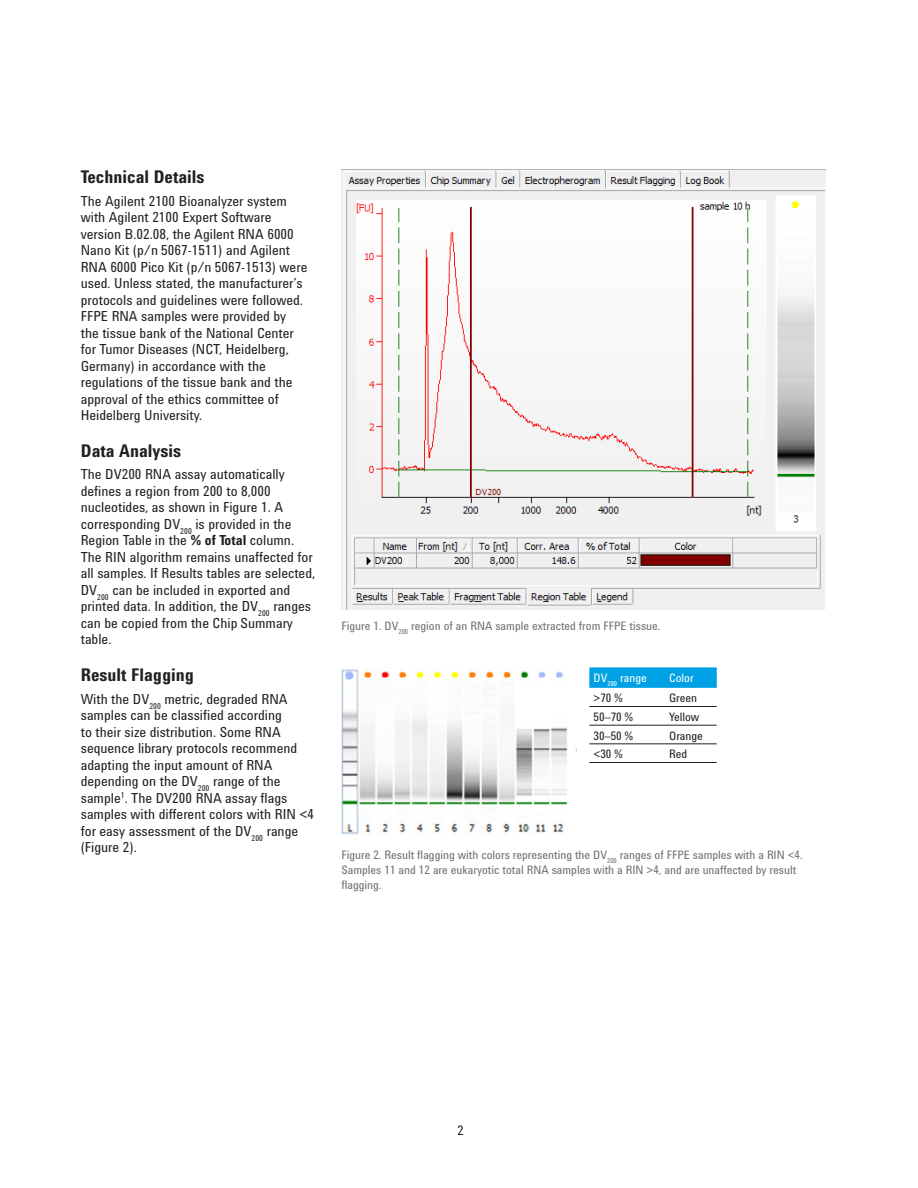
<style>
.page{position:relative;width:918px;height:1188px;background:#fff}
.page>*{position:absolute;margin:0;border:0;box-sizing:border-box;transform-origin:0 0}
.Subhead_1{font:700 18px "Agilent Condensed CFF";color:#231f20}
.Body_copy{font:14.25px/16.5px "Agilent Condensed CFF";color:#231f20}
.t1{font:13.5px "Agilent Condensed CFF";color:#231f20}
.t2{font:12px/15px "Agilent Condensed CFF";color:#6d6f71}
.Table_body{font:12px "Agilent Condensed CFF";color:#231f20}
.Table_head{font:12px "Agilent Condensed CFF";color:#fff}
.s1{font-weight:700}
</style>
<div class="page">
<img style="left:341px;top:169px;width:484px;height:440px">
<svg style="left:589px;top:667px;width:128px;height:21px;background:#08a3e4"></svg>
<hr style="left:589px;top:706px;width:76px;height:1px;background:#231f20">
<hr style="left:665px;top:706px;width:52px;height:1px;background:#231f20">
<hr style="left:589px;top:725px;width:76px;height:1px;background:#231f20">
<hr style="left:665px;top:725px;width:52px;height:1px;background:#231f20">
<hr style="left:589px;top:744px;width:76px;height:1px;background:#231f20">
<hr style="left:665px;top:744px;width:52px;height:1px;background:#231f20">
<hr style="left:589px;top:762px;width:76px;height:1px;background:#231f20">
<hr style="left:665px;top:762px;width:52px;height:1px;background:#231f20">
<img style="left:341px;top:667px;width:236px;height:168px">
<p class="Subhead_1" style="left:81px;top:163px;width:125px">Technical Details</p>
<p class="Body_copy" style="left:81px;top:192px;width:228px">The Agilent 2100 Bioanalyzer system with Agilent 2100 Expert Software version B.02.08, the Agilent RNA 6000<br>Nano Kit (p/n 5067-1511) and Agilent RNA 6000 Pico Kit (p/n 5067-1513) were used. Unless stated, the manufacturer’s protocols and guidelines were followed.<br>FFPE RNA samples were provided by the tissue bank of the National Center for Tumor Diseases (NCT, Heidelberg, Germany) in accordance with the regulations of the tissue bank and the approval of the ethics committee of Heidelberg University.</p>
<p class="Subhead_1" style="left:81px;top:437px;width:102px">Data Analysis</p>
<p class="Body_copy" style="left:81px;top:466px;width:236px">The DV200 RNA assay automatically defines a region from 200 to 8,000 nucleotides, as shown in Figure 1. A corresponding DV<sub>200</sub> is provided in the Region Table in the <span class="s1">% of Total</span> column.<br>The RIN algorithm remains unaffected for all samples. If Results tables are selected, DV<sub>200</sub> can be included in exported and printed data. In addition, the DV<sub>200</sub> ranges can be copied from the Chip Summary table.</p>
<p class="Subhead_1" style="left:81px;top:661px;width:115px">Result Flagging</p>
<p class="Body_copy" style="left:81px;top:690px;width:235px">With the DV<sub>200</sub> metric, degraded RNA samples can be classified according<br>to their size distribution. Some RNA sequence library protocols recommend adapting the input amount of RNA depending on the DV<sub>200</sub> range of the sample<sup>1</sup>. The DV200 RNA assay flags samples with different colors with RIN &lt;4 for easy assessment of the DV<sub>200</sub> range (Figure 2).</p>
<p class="t2" style="left:341px;top:618px;width:321px">Figure 1. DV<sub>200</sub> region of an RNA sample extracted from FFPE tissue.</p>
<p class="Table_head" style="left:594px;top:669px;width:55px">DV<sub>200</sub> range</p>
<p class="Table_head" style="left:669px;top:669px;width:26px">Color</p>
<p class="Table_body" style="left:594px;top:689px;width:31px">&gt;70 %</p>
<p class="Table_body" style="left:669px;top:689px;width:30px">Green</p>
<p class="Table_body" style="left:594px;top:708px;width:41px">50–70 %</p>
<p class="Table_body" style="left:669px;top:708px;width:32px">Yellow</p>
<p class="Table_body" style="left:594px;top:726px;width:41px">30–50 %</p>
<p class="Table_body" style="left:669px;top:726px;width:35px">Orange</p>
<p class="Table_body" style="left:594px;top:745px;width:31px">&lt;30 %</p>
<p class="Table_body" style="left:669px;top:745px;width:19px">Red</p>
<p class="t2" style="left:341px;top:847px;width:463px">Figure 2. Result flagging with colors representing the DV<sub>200</sub> ranges of FFPE samples with a RIN &lt;4.<br>Samples 11 and 12 are eukaryotic total RNA samples with a RIN &gt;4, and are unaffected by result flagging.</p>
<p class="t1" style="left:457px;top:1120px;width:8px">2</p>
</div>
